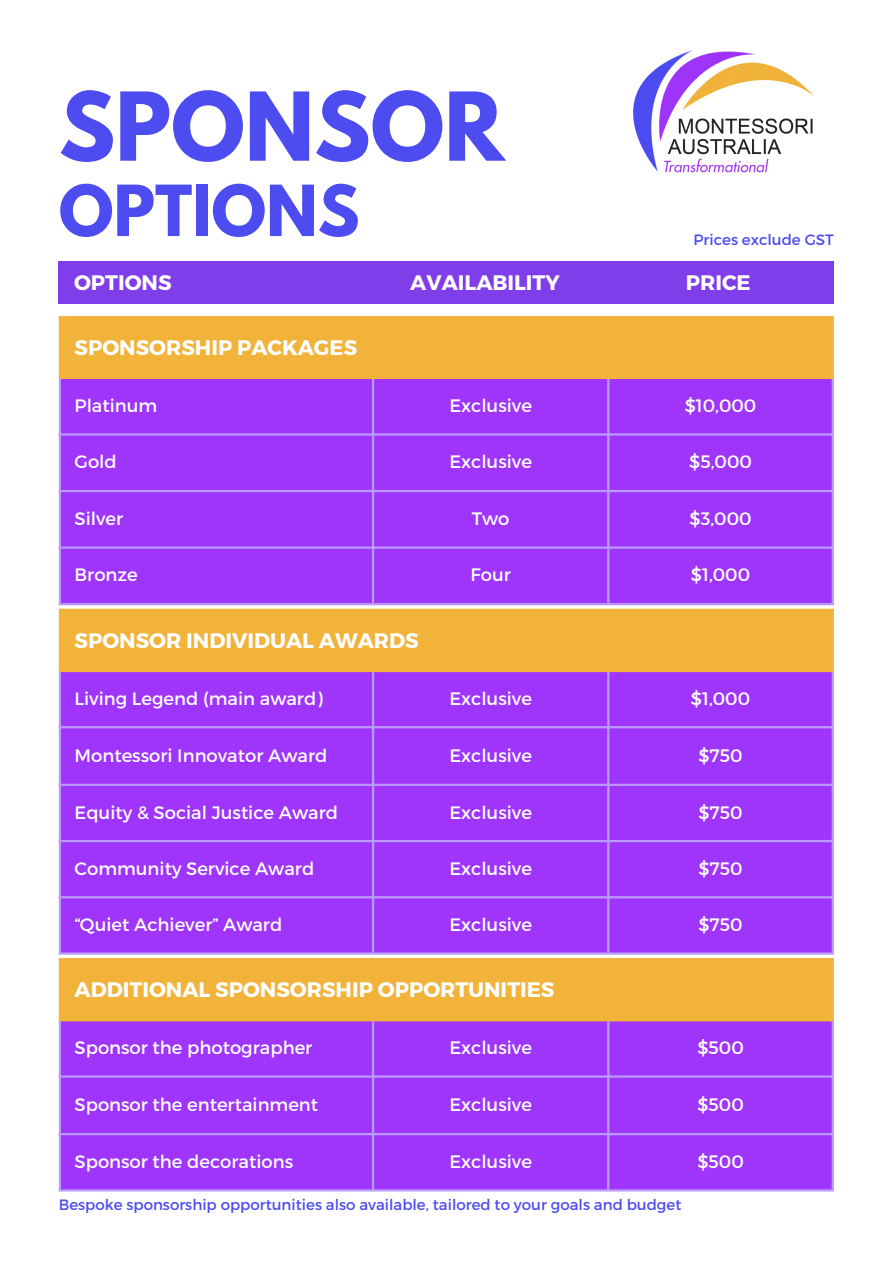
<style>
.page{position:relative;width:893px;height:1264px;background:#fff}
.page>*{position:absolute;margin:0;border:0;box-sizing:border-box;transform-origin:0 0}
.t1{font:700 84px "League Spartan";color:#4c4cf1}
.t2{font:700 62.4px "League Spartan";color:#4c4cf1}
.t3{font:700 21px "Montserrat";color:#fff}
.t4{font:18px "Montserrat";color:#fff}
.t5{font:15px "Montserrat";color:#4c4cf1}
</style>
<div class="page">
<img style="left:633px;top:51px;width:181px;height:122px">
<div style="left:60px;top:317px;width:773px;height:61px;background:#f1b33a"></div>
<div style="left:61px;top:379px;width:770px;height:224px;background:#9f34fa"></div>
<hr style="left:59px;top:318px;width:2px;height:59px;background:#f1b33a">
<hr style="left:59px;top:316px;width:774px;height:2px;background:#f1b33a">
<hr style="left:59px;top:377px;width:774px;height:2px;background:#f1b33a">
<hr style="left:59px;top:379px;width:2px;height:224px;background:#b9f">
<hr style="left:372px;top:379px;width:2px;height:224px;background:#b9f">
<hr style="left:607px;top:379px;width:2px;height:224px;background:#b9f">
<hr style="left:831px;top:379px;width:2px;height:224px;background:#b9f">
<hr style="left:59px;top:433px;width:774px;height:2px;background:#b9f">
<hr style="left:59px;top:490px;width:774px;height:2px;background:#b9f">
<hr style="left:59px;top:546px;width:774px;height:2px;background:#b9f">
<hr style="left:59px;top:603px;width:774px;height:2px;background:#b9f">
<div style="left:59px;top:261px;width:774px;height:43px;background:#803dea"></div>
<div style="left:60px;top:609px;width:773px;height:62px;background:#f1b33a"></div>
<div style="left:61px;top:672px;width:770px;height:280px;background:#9f34fa"></div>
<hr style="left:59px;top:611px;width:2px;height:59px;background:#f1b33a">
<hr style="left:59px;top:608px;width:774px;height:3px;background:#f1b33a">
<hr style="left:59px;top:670px;width:774px;height:2px;background:#f1b33a">
<hr style="left:59px;top:672px;width:2px;height:280px;background:#b9f">
<hr style="left:372px;top:672px;width:2px;height:280px;background:#b9f">
<hr style="left:607px;top:672px;width:2px;height:280px;background:#b9f">
<hr style="left:831px;top:672px;width:2px;height:280px;background:#b9f">
<hr style="left:59px;top:726px;width:774px;height:2px;background:#b9f">
<hr style="left:59px;top:783px;width:774px;height:3px;background:#b9f">
<hr style="left:59px;top:840px;width:774px;height:2px;background:#b9f">
<hr style="left:59px;top:896px;width:774px;height:2px;background:#b9f">
<hr style="left:59px;top:952px;width:774px;height:2px;background:#b9f">
<div style="left:60px;top:958px;width:773px;height:62px;background:#f1b33a"></div>
<div style="left:61px;top:1021px;width:770px;height:168px;background:#9f34fa"></div>
<hr style="left:59px;top:960px;width:2px;height:59px;background:#f1b33a">
<hr style="left:59px;top:958px;width:774px;height:2px;background:#f1b33a">
<hr style="left:59px;top:1019px;width:774px;height:2px;background:#f1b33a">
<hr style="left:59px;top:1021px;width:2px;height:168px;background:#b9f">
<hr style="left:372px;top:1021px;width:2px;height:168px;background:#b9f">
<hr style="left:607px;top:1021px;width:2px;height:168px;background:#b9f">
<hr style="left:831px;top:1021px;width:2px;height:168px;background:#b9f">
<hr style="left:59px;top:1075px;width:774px;height:2px;background:#b9f">
<hr style="left:59px;top:1132px;width:774px;height:3px;background:#b9f">
<hr style="left:59px;top:1189px;width:774px;height:2px;background:#b9f">
<p class="t1" style="left:59px;top:85px;width:447px">SPONSOR</p>
<p class="t2" style="left:59px;top:180px;width:302px">OPTIONS</p>
<p class="t5" style="left:693px;top:230px;width:142px">Prices exclude GST</p>
<p class="t3" style="left:74px;top:269px;width:99px">OPTIONS</p>
<p class="t3" style="left:410px;top:269px;width:151px">AVAILABILITY</p>
<p class="t3" style="left:685px;top:269px;width:66px">PRICE</p>
<p class="t3" style="left:75px;top:334px;width:284px">SPONSORSHIP PACKAGES</p>
<p class="t4" style="left:75px;top:393px;width:84px">Platinum</p>
<p class="t4" style="left:449px;top:393px;width:84px">Exclusive</p>
<p class="t4" style="left:684px;top:393px;width:73px">$10,000</p>
<p class="t4" style="left:75px;top:450px;width:44px">Gold</p>
<p class="t4" style="left:449px;top:450px;width:84px">Exclusive</p>
<p class="t4" style="left:689px;top:450px;width:64px">$5,000</p>
<p class="t4" style="left:75px;top:506px;width:50px">Silver</p>
<p class="t4" style="left:472px;top:506px;width:39px">Two</p>
<p class="t4" style="left:689px;top:506px;width:63px">$3,000</p>
<p class="t4" style="left:75px;top:563px;width:65px">Bronze</p>
<p class="t4" style="left:470px;top:563px;width:42px">Four</p>
<p class="t4" style="left:690px;top:563px;width:61px">$1,000</p>
<p class="t3" style="left:75px;top:627px;width:345px">SPONSOR INDIVIDUAL AWARDS</p>
<p class="t4" style="left:75px;top:686px;width:249px">Living Legend (main award)</p>
<p class="t4" style="left:449px;top:686px;width:84px">Exclusive</p>
<p class="t4" style="left:690px;top:686px;width:61px">$1,000</p>
<p class="t4" style="left:75px;top:744px;width:254px">Montessori Innovator Award</p>
<p class="t4" style="left:449px;top:744px;width:84px">Exclusive</p>
<p class="t4" style="left:698px;top:744px;width:46px">$750</p>
<p class="t4" style="left:75px;top:800px;width:265px">Equity &amp; Social Justice Award</p>
<p class="t4" style="left:449px;top:800px;width:84px">Exclusive</p>
<p class="t4" style="left:698px;top:800px;width:46px">$750</p>
<p class="t4" style="left:75px;top:856px;width:241px">Community Service Award</p>
<p class="t4" style="left:449px;top:856px;width:84px">Exclusive</p>
<p class="t4" style="left:698px;top:856px;width:46px">$750</p>
<p class="t4" style="left:75px;top:912px;width:209px">“Quiet Achiever” Award</p>
<p class="t4" style="left:449px;top:912px;width:84px">Exclusive</p>
<p class="t4" style="left:698px;top:912px;width:46px">$750</p>
<p class="t3" style="left:75px;top:976px;width:481px">ADDITIONAL SPONSORSHIP OPPORTUNITIES</p>
<p class="t4" style="left:75px;top:1035px;width:239px">Sponsor the photographer</p>
<p class="t4" style="left:449px;top:1035px;width:84px">Exclusive</p>
<p class="t4" style="left:697px;top:1035px;width:48px">$500</p>
<p class="t4" style="left:75px;top:1093px;width:245px">Sponsor the entertainment</p>
<p class="t4" style="left:449px;top:1093px;width:84px">Exclusive</p>
<p class="t4" style="left:697px;top:1093px;width:48px">$500</p>
<p class="t4" style="left:75px;top:1149px;width:220px">Sponsor the decorations</p>
<p class="t4" style="left:449px;top:1149px;width:84px">Exclusive</p>
<p class="t4" style="left:697px;top:1149px;width:48px">$500</p>
<p class="t5" style="left:59px;top:1194px;width:624px">Bespoke sponsorship opportunities also available, tailored to your goals and budget</p>
</div>
